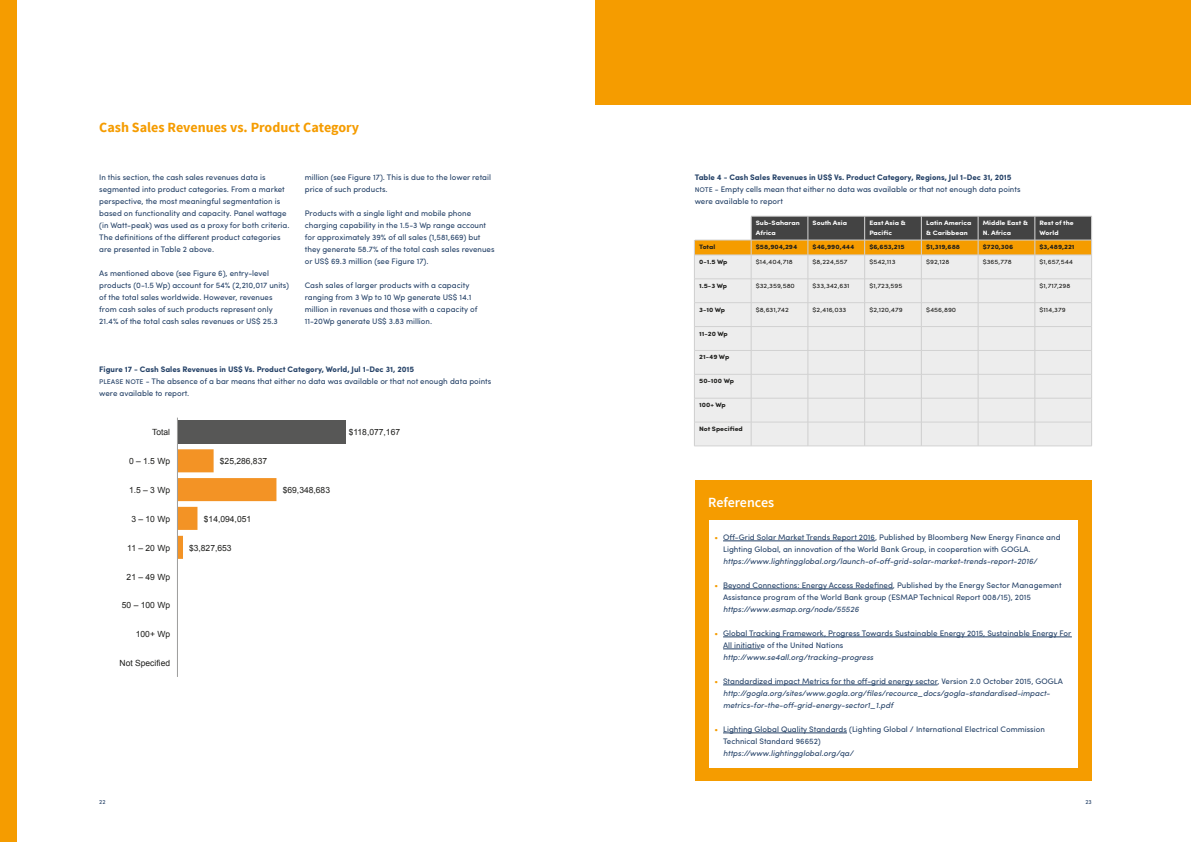
<style>
.page{position:relative;width:1191px;height:842px;background:#fff}
.page>*{position:absolute;margin:0;border:0;box-sizing:border-box;transform-origin:0 0}
.Subtitle{font:700 14px "Source Sans Pro";color:#f59c00}
.Subtitle-2{font:600 14px "Source Sans Pro";letter-spacing:-.005em;color:#fff}
.t1{font:8.5px "Arial";color:#1d1d1b}
.Text{font:8px/12px "Sofia Pro";color:#244167}
.t2{font:italic 8px/12px "Sofia Pro";color:#244167}
.Text-2{font:700 8px "Sofia Pro";color:#244167}
.Table_text{font:6.3px "Sofia Pro";color:#1d1d1b;scale:1.12 1}
.Table_text-2{font:700 6.3px "Sofia Pro";color:#1d1d1b;scale:1.12 1}
.Table_text-3{font:700 6.3px/9.5px "Sofia Pro";color:#fff;scale:1.12 1}
.t3{font:6px "Sofia Pro";color:#244167}
.s1{color:#f59c00}
.s2{font-style:italic}
.s3{font-style:normal;color:#f59c00}
.s4{font-style:normal}
</style>
<div class="page">
<div style="left:0;top:0;width:17px;height:842px;background:#f59c00"></div>
<div style="left:595px;top:0;width:596px;height:105px;background:#f59c00"></div>
<div style="left:177px;top:420px;width:169px;height:23px;background:#575756"></div>
<svg style="left:178px;top:449px;width:98px;height:110px"></svg>
<hr style="left:177px;top:418px;width:1px;height:259px;background:#9d9d9c">
<hr style="left:694px;top:446px;width:57px;height:1px;background:#d0d0d0">
<hr style="left:751px;top:446px;width:57px;height:1px;background:#d0d0d0">
<hr style="left:808px;top:446px;width:56px;height:1px;background:#d0d0d0">
<hr style="left:864px;top:446px;width:57px;height:1px;background:#d0d0d0">
<hr style="left:921px;top:446px;width:57px;height:1px;background:#d0d0d0">
<hr style="left:978px;top:446px;width:56px;height:1px;background:#d0d0d0">
<hr style="left:1034px;top:446px;width:57px;height:1px;background:#d0d0d0">
<svg style="left:694px;top:216px;width:398px;height:230px;background:#ddd8cf"></svg>
<div style="left:694px;top:480px;width:397px;height:300px;background:#f59c00"></div>
<div style="left:709px;top:521px;width:368px;height:247px;background:#fff"></div>
<hr style="left:723px;top:541px;width:152px;height:1px;background:#244167">
<hr style="left:723px;top:589px;width:170px;height:1px;background:#244167">
<hr style="left:723px;top:637px;width:348px;height:1px;background:#244167">
<hr style="left:723px;top:649px;width:37px;height:1px;background:#244167">
<hr style="left:723px;top:685px;width:214px;height:1px;background:#244167">
<hr style="left:723px;top:733px;width:124px;height:1px;background:#244167">
<p class="Subtitle" style="left:99px;top:118px;width:261px">Cash Sales Revenues vs. Product Category</p>
<p class="Text" style="left:99px;top:171px;width:192px">In this section, the cash sales revenues data is segmented into product categories. From a market perspective, the most meaningful segmentation is based on functionality and capacity. Panel wattage (in Watt-peak) was used as a proxy for both criteria.<br>The definitions of the different product categories are presented in Table 2 above.</p>
<p class="Text" style="left:99px;top:267px;width:191px">As mentioned above (see Figure 6), entry-level products (0-1.5 Wp) account for 54% (2,210,017 units) of the total sales worldwide. However, revenues from cash sales of such products represent only 21.4% of the total cash sales revenues or US$ 25.3</p>
<p class="Text" style="left:305px;top:171px;width:188px">million (see Figure 17). This is due to the lower retail price of such products.</p>
<p class="Text" style="left:305px;top:207px;width:191px">Products with a single light and mobile phone charging capability in the 1.5-3 Wp range account for approximately 39% of all sales (1,581,669) but they generate 58.7% of the total cash sales revenues or US$ 69.3 million (see Figure 17).</p>
<p class="Text" style="left:305px;top:279px;width:174px">Cash sales of larger products with a capacity ranging from 3 Wp to 10 Wp generate US$ 14.1 million in revenues and those with a capacity of 11-20Wp generate US$ 3.83 million.</p>
<p class="Text-2" style="left:99px;top:363px;width:316px">Figure 17 - Cash Sales Revenues in US$ Vs. Product Category, World, Jul 1-Dec 31, 2015</p>
<p class="Text" style="left:99px;top:375px;width:394px">please note - The absence of a bar means that either no data was available or that not enough data points were available to report.</p>
<p class="t1" style="left:152px;top:427px;width:19px">Total</p>
<p class="t1" style="left:129px;top:456px;width:43px">0 – 1.5 Wp</p>
<p class="t1" style="left:129px;top:484px;width:43px">1.5 – 3 Wp</p>
<p class="t1" style="left:131px;top:513px;width:40px">3 – 10 Wp</p>
<p class="t1" style="left:127px;top:542px;width:44px">11 – 20 Wp</p>
<p class="t1" style="left:127px;top:571px;width:45px">21 – 49 Wp</p>
<p class="t1" style="left:122px;top:600px;width:50px">50 – 100 Wp</p>
<p class="t1" style="left:136px;top:629px;width:36px">100+ Wp</p>
<p class="t1" style="left:120px;top:657px;width:52px">Not Specified</p>
<p class="t1" style="left:220px;top:456px;width:49px">$25,286,837</p>
<p class="t1" style="left:204px;top:513px;width:49px">$14,094,051</p>
<p class="t1" style="left:189px;top:542px;width:44px">$3,827,653</p>
<p class="t1" style="left:283px;top:484px;width:49px">$69,348,683</p>
<p class="t1" style="left:349px;top:427px;width:53px">$118,077,167</p>
<p class="Text-2" style="left:694px;top:171px;width:318px">Table 4 - Cash Sales Revenues in US$ Vs. Product Category, Regions, Jul 1-Dec 31, 2015</p>
<p class="Text" style="left:694px;top:183px;width:327px">note - Empty cells mean that either no data was available or that not enough data points were available to report</p>
<p class="Table_text-3" style="left:756px;top:218px;width:41px">Sub-Saharan<br>Africa</p>
<p class="Table_text-3" style="left:812px;top:218px;width:32px">South Asia</p>
<p class="Table_text-3" style="left:869px;top:218px;width:34px">East Asia &amp;<br>Pacific</p>
<p class="Table_text-3" style="left:926px;top:218px;width:42px">Latin America &amp; Caribbean</p>
<p class="Table_text-3" style="left:982px;top:218px;width:42px">Middle East &amp;<br>N. Africa</p>
<p class="Table_text-3" style="left:1039px;top:218px;width:32px">Rest of the<br>World</p>
<p class="Table_text-2" style="left:699px;top:242px;width:16px">Total</p>
<p class="Table_text-2" style="left:756px;top:242px;width:39px">$58,904,294</p>
<p class="Table_text-2" style="left:812px;top:242px;width:39px">$46,990,444</p>
<p class="Table_text-2" style="left:869px;top:242px;width:33px">$6,653,215</p>
<p class="Table_text-2" style="left:926px;top:242px;width:32px">$1,319,688</p>
<p class="Table_text-2" style="left:982px;top:242px;width:29px">$720,306</p>
<p class="Table_text-2" style="left:1039px;top:242px;width:33px">$3,489,221</p>
<p class="Table_text-2" style="left:699px;top:257px;width:27px">0-1.5 Wp</p>
<p class="Table_text" style="left:756px;top:257px;width:34px">$14,404,718</p>
<p class="Table_text" style="left:812px;top:257px;width:33px">$8,224,557</p>
<p class="Table_text" style="left:869px;top:257px;width:25px">$542,113</p>
<p class="Table_text" style="left:926px;top:257px;width:22px">$92,128</p>
<p class="Table_text" style="left:982px;top:257px;width:27px">$365,778</p>
<p class="Table_text" style="left:1039px;top:257px;width:31px">$1,657,544</p>
<p class="Table_text-2" style="left:699px;top:281px;width:26px">1.5-3 Wp</p>
<p class="Table_text" style="left:756px;top:281px;width:36px">$32,359,580</p>
<p class="Table_text" style="left:812px;top:281px;width:35px">$33,342,631</p>
<p class="Table_text" style="left:869px;top:281px;width:31px">$1,723,595</p>
<p class="Table_text" style="left:1039px;top:281px;width:29px">$1,717,298</p>
<p class="Table_text-2" style="left:699px;top:305px;width:25px">3-10 Wp</p>
<p class="Table_text" style="left:756px;top:305px;width:31px">$8,631,742</p>
<p class="Table_text" style="left:812px;top:305px;width:32px">$2,416,033</p>
<p class="Table_text" style="left:869px;top:305px;width:31px">$2,120,479</p>
<p class="Table_text" style="left:926px;top:305px;width:28px">$456,890</p>
<p class="Table_text" style="left:1039px;top:305px;width:25px">$114,379</p>
<p class="Table_text-2" style="left:699px;top:328px;width:27px">11-20 Wp</p>
<p class="Table_text-2" style="left:699px;top:352px;width:28px">21-49 Wp</p>
<p class="Table_text-2" style="left:699px;top:376px;width:33px">50-100 Wp</p>
<p class="Table_text-2" style="left:699px;top:400px;width:25px">100+ Wp</p>
<p class="Table_text-2" style="left:699px;top:424px;width:41px">Not Specified</p>
<p class="Subtitle-2" style="left:708px;top:494px;width:67px">References</p>
<p class="Text" style="left:723px;top:531px;width:339px;text-indent:-9px"><span class="s1">•</span> Off-Grid Solar Market Trends Report 2016, Published by Bloomberg New Energy Finance and<br>Lighting Global, an innovation of the World Bank Group, in cooperation with GOGLA. <span class="s2">https://www.lightingglobal.org/launch-of-off-grid-solar-market-trends-report-2016/</span></p>
<p class="Text" style="left:723px;top:579px;width:340px;text-indent:-9px"><span class="s1">•</span> Beyond Connections: Energy Access Redefined, Published by the Energy Sector Management<br>Assistance program of the World Bank group (ESMAP Technical Report 008/15), 2015 <span class="s2">https://www.esmap.org/node/55526</span></p>
<p class="Text" style="left:723px;top:627px;width:349px;text-indent:-9px"><span class="s1">•</span> Global Tracking Framework, Progress Towards Sustainable Energy 2015, Sustainable Energy For<br>All initiative of the United Nations<br><span class="s2">http://www.se4all.org/tracking-progress</span></p>
<p class="t2" style="left:723px;top:675px;width:341px;text-indent:-9px"><span class="s3">•</span> <span class="s4">Standardized impact Metrics for the off-grid energy sector, Version 2.0 October 2015, GOGLA </span>http://gogla.org/sites/www.gogla.org/files/recource_docs/gogla-standardised-impact&shy;metrics-for-the-off-grid-energy-sector1_1.pdf</p>
<p class="Text" style="left:723px;top:723px;width:323px;text-indent:-9px"><span class="s1">•</span> Lighting Global Quality Standards (Lighting Global / International Electrical Commission<br>Technical Standard 96652)<br><span class="s2">https://www.lightingglobal.org/qa/</span></p>
<p class="t3" style="left:99px;top:797px;width:8px">22</p>
<p class="t3" style="left:1085px;top:797px;width:8px">23</p>
</div>
